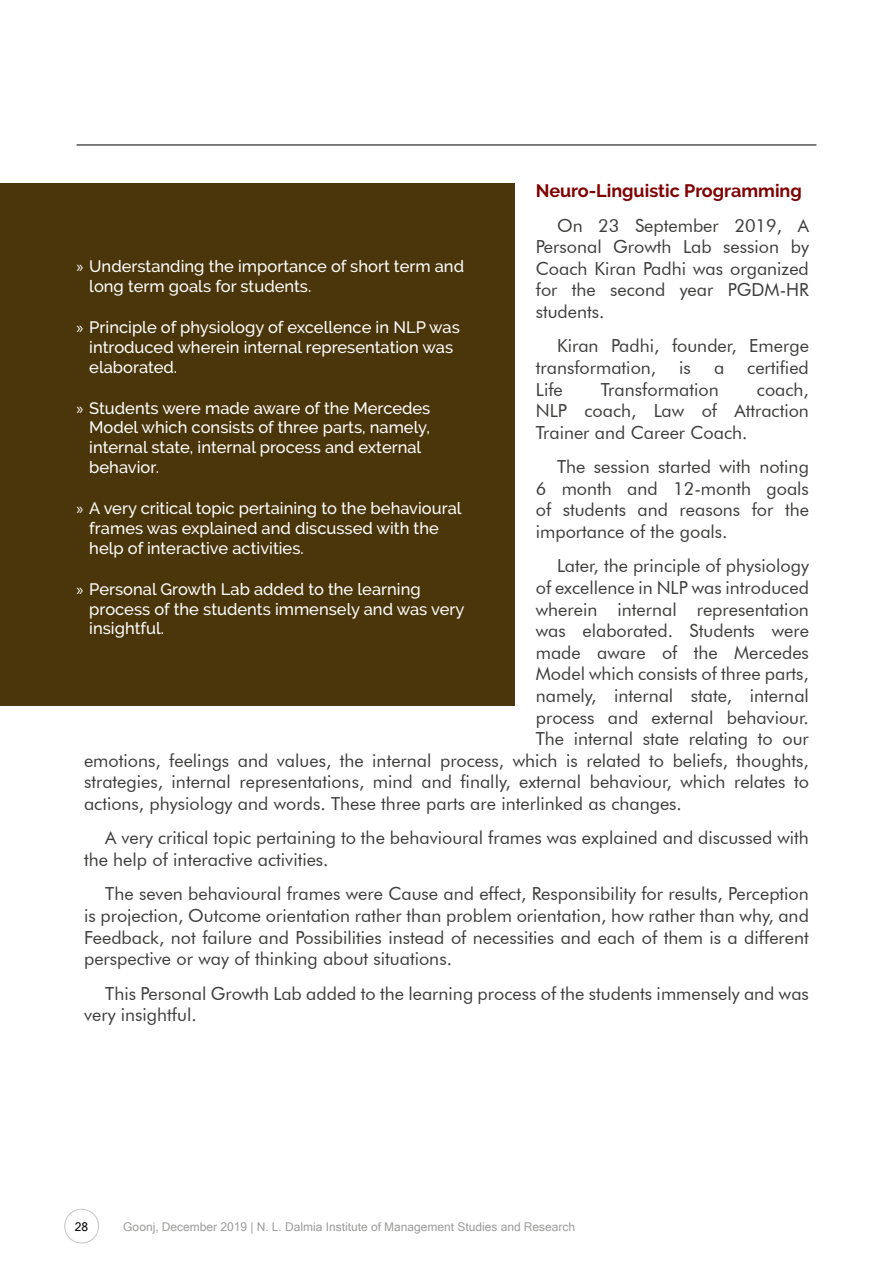
<style>
.page{position:relative;width:893px;height:1263px;background:#fff}
.page>*{position:absolute;margin:0;border:0;box-sizing:border-box;transform-origin:0 0}
.t1{font:18px/21.6px "Futura BT";color:#3c3c3b;text-align:justify}
.t2{font:700 18px "Raleway";color:#800000}
.t3{font:500 16.5px/19.8px "Raleway";color:#fff}
.t4{font:12px "Microsoft Sans Serif";color:#9d9d9c}
.t5{font:12px "Microsoft Sans Serif";color:#000}
.s1{font-family:"Myriad Pro";font-weight:400}
</style>
<div class="page">
<div style="left:65px;top:1209px;width:34px;height:34px;border:1px solid #c6c6c6;border-radius:50%"></div>
<hr style="left:77px;top:145px;width:739px;height:1px;background:#000">
<div style="left:0;top:184px;width:514px;height:522px;background:#4a360a"></div>
<p class="t2" style="left:536px;top:181px;width:268px">Neuro-Linguistic Programming</p>
<p class="t1" style="left:536px;top:214px;width:275px;text-indent:21px">On 23 September 2019, A Personal Growth Lab session by Coach Kiran Padhi was organized for the second year PGDM-HR students.</p>
<p class="t1" style="left:536px;top:335px;width:275px;text-indent:21px">Kiran Padhi, founder, Emerge transformation,</p>
<p class="t3" style="left:89px;top:256px;width:376px;text-indent:-13px"><span class="s1">»</span> Understanding the importance of short term and long term goals for students.</p>
<p class="t3" style="left:89px;top:317px;width:372px;text-indent:-13px"><span class="s1">»</span> Principle of physiology of excellence in NLP was introduced wherein internal representation was elaborated.</p>
<p class="t3" style="left:89px;top:398px;width:343px;text-indent:-13px"><span class="s1">»</span> Students were made aware of the Mercedes Model which consists of three parts, namely, internal state, internal process and external behavior.</p>
<p class="t3" style="left:89px;top:498px;width:374px;text-indent:-13px"><span class="s1">»</span> A very critical topic pertaining to the behavioural frames was explained and discussed with the help of interactive activities.</p>
<p class="t3" style="left:89px;top:579px;width:377px;text-indent:-13px"><span class="s1">»</span> Personal Growth Lab added to the learning process of the students immensely and was very insightful.</p>
<p class="t1" style="left:679px;top:357px;width:13px">is</p>
<p class="t1" style="left:714px;top:357px;width:12px">a</p>
<p class="t1" style="left:747px;top:357px;width:63px">certified</p>
<p class="t1" style="left:536px;top:378px;width:29px">Life</p>
<p class="t1" style="left:601px;top:378px;width:119px">Transformation</p>
<p class="t1" style="left:536px;top:378px;width:275px;text-indent:221px">coach, NLP coach, Law of Attraction Trainer and Career Coach.</p>
<p class="t1" style="left:536px;top:456px;width:275px;text-indent:21px">The session started with noting 6 month and 12-month goals of students and reasons for the importance of the goals.</p>
<p class="t1" style="left:557px;top:555px;width:253px">Later, the principle of physiology</p>
<p class="t1" style="left:536px;top:577px;width:275px">of excellence in NLP was introduced</p>
<p class="t1" style="left:536px;top:598px;width:275px">wherein internal representation</p>
<p class="t1" style="left:536px;top:620px;width:275px">was elaborated. Students were</p>
<p class="t1" style="left:536px;top:641px;width:275px">made aware of the Mercedes</p>
<p class="t1" style="left:536px;top:663px;width:275px">Model which consists of three parts,</p>
<p class="t1" style="left:536px;top:685px;width:275px">namely, internal state, internal</p>
<p class="t1" style="left:536px;top:706px;width:275px">process and external behaviour.</p>
<p class="t1" style="left:536px;top:728px;width:275px">The internal state relating to our</p>
<p class="t1" style="left:84px;top:749px;width:726px">emotions, feelings and values, the internal process, which is related to beliefs, thoughts,</p>
<p class="t1" style="left:84px;top:771px;width:726px">strategies, internal representations, mind and finally, external behaviour, which relates to</p>
<p class="t1" style="left:84px;top:793px;width:599px">actions, physiology and words. These three parts are interlinked as changes.</p>
<p class="t1" style="left:84px;top:827px;width:726px;text-indent:21px">A very critical topic pertaining to the behavioural frames was explained and discussed with the help of interactive activities.</p>
<p class="t1" style="left:84px;top:883px;width:726px;text-indent:21px">The seven behavioural frames were Cause and effect, Responsibility for results, Perception is projection, Outcome orientation rather than problem orientation, how rather than why, and Feedback, not failure and Possibilities instead of necessities and each of them is a different perspective or way of thinking about situations.</p>
<p class="t1" style="left:84px;top:982px;width:726px;text-indent:21px">This Personal Growth Lab added to the learning process of the students immensely and was very insightful.</p>
<p class="t5" style="left:75px;top:1218px;width:15px">28</p>
<p class="t4" style="left:123px;top:1219px;width:453px">Goonj, December 2019 | N. L. Dalmia Institute of Management Studies and Research</p>
</div>
